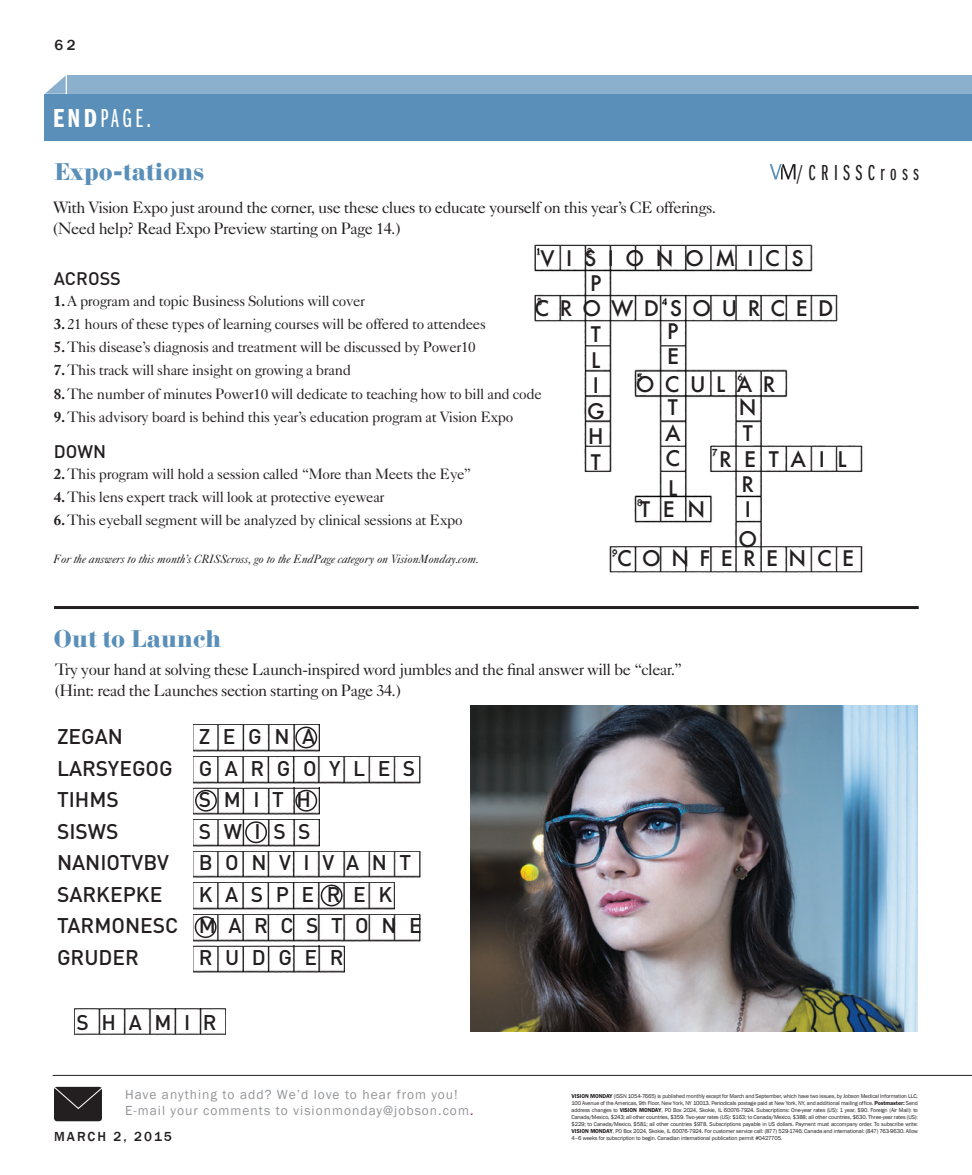
<style>
.page{position:relative;width:972px;height:1175px;background:#fff}
.page>*{position:absolute;margin:0;border:0;box-sizing:border-box;transform-origin:0 0}
.Promo_Text{font:27px "Franklin Gothic Book X Cmpr";color:#fff}
.Subhead{font:800 24px "Didona";letter-spacing:.01em;color:#598fb8}
.Promo_Text-2{font:22.5px "Franklin Gothic Book X Cmpr";letter-spacing:.25em;color:#231f20}
.t1{font:500 21px "DIN";letter-spacing:.59em;color:#231f20}
.t2{font:500 21px "Futura";letter-spacing:.5em;color:#231f20}
.t3{font:500 21px "DIN";color:#231f20}
.t4{font:500 21px "Futura";letter-spacing:.55em;color:#231f20}
.t5{font:500 18px "DIN";color:#231f20}
.t6{font:16.5px/21px "Caslon Five Forty";letter-spacing:-.035em;color:#231f20}
.Promo_Text-3{font:15px "Caslon Five Forty";letter-spacing:-.025em;color:#231f20}
.CATEGORY{font:500 15px "Franklin Gothic";color:#231f20}
.Promo_Text-4{font:13.5px/16.2px "Franklin Gothic";letter-spacing:.075em;color:#939598}
.CATEGORY-2{font:500 13.5px "Franklin Gothic";letter-spacing:.15em;color:#231f20}
.Promo_Text-5{font:italic 12px "Caslon Five Forty";letter-spacing:-.01em;color:#231f20}
.t7{font:5.7px/6.9px "Franklin Gothic";letter-spacing:-.02em;color:#231f20;text-align:justify}
.s1{font-family:"Franklin Gothic Demi Cmpr"}
.s2{font-family:"Adobe Caslon Pro";font-weight:700}
.s3{color:#86216b}
.s4{font-weight:600}
</style>
<div class="page">
<img style="left:534px;top:244px;width:329px;height:329px">
<hr style="left:53px;top:1075px;width:919px;height:1px;background:#231f20">
<div style="left:67px;top:75px;width:905px;height:47px;background:#8bb0cd"></div>
<div style="left:45px;top:94px;width:927px;height:46px;background:#598fb8"></div>
<svg style="left:45px;top:75px;width:21px;height:19px"></svg>
<div style="left:54px;top:1086px;width:48px;height:35px;background:#231f20;border-radius:3px"></div>
<svg style="left:54px;top:1086px;width:48px;height:23px"></svg>
<hr style="left:54px;top:606px;width:865px;height:3px;background:#231f20">
<svg style="left:770px;top:164px;width:26px;height:15px"></svg>
<img style="left:471px;top:705px;width:447px;height:326px">
<img style="left:194px;top:724px;width:126px;height:28px">
<img style="left:194px;top:756px;width:227px;height:27px">
<img style="left:194px;top:788px;width:126px;height:27px">
<img style="left:194px;top:819px;width:126px;height:27px">
<img style="left:194px;top:851px;width:227px;height:27px">
<img style="left:194px;top:882px;width:201px;height:28px">
<img style="left:194px;top:914px;width:227px;height:27px">
<img style="left:194px;top:945px;width:151px;height:28px">
<img style="left:74px;top:1008px;width:152px;height:27px">
<div style="left:295px;top:726px;width:22px;height:22px;border:2px solid #231f20;border-radius:50%"></div>
<div style="left:295px;top:789px;width:22px;height:22px;border:2px solid #231f20;border-radius:50%"></div>
<div style="left:195px;top:789px;width:22px;height:22px;border:2px solid #231f20;border-radius:50%"></div>
<div style="left:245px;top:821px;width:22px;height:22px;border:2px solid #231f20;border-radius:50%"></div>
<div style="left:321px;top:884px;width:22px;height:22px;border:2px solid #231f20;border-radius:50%"></div>
<div style="left:195px;top:916px;width:22px;height:22px;border:2px solid #231f20;border-radius:50%"></div>
<p class="CATEGORY" style="left:54px;top:36px;width:23px">62</p>
<p class="Promo_Text" style="left:53px;top:104px;width:100px"><span class="s1">END</span>PAGE.</p>
<p class="Subhead" style="left:54px;top:158px;width:151px">Expo-tations</p>
<p class="t6" style="left:53px;top:197px;width:665px">With Vision Expo just around the corner, use these clues to educate yourself on this year’s CE offerings. (Need help? Read Expo Preview starting on Page 14.)</p>
<p class="Promo_Text-2" style="left:797px;top:161px;width:123px">/CRISSCross</p>
<p class="t4" style="left:541px;top:243px;width:265px">VISIONOMICS</p>
<p class="t2" style="left:535px;top:294px;width:300px">CROWDSOURCED</p>
<p class="t5" style="left:54px;top:267px;width:68px">ACROSS</p>
<p class="Promo_Text-3" style="left:54px;top:292px;width:313px"><span class="s2">1.</span> A program and topic Business Solutions will cover</p>
<p class="Promo_Text-3" style="left:54px;top:315px;width:434px"><span class="s2">3.</span> 21 hours of these types of learning courses will be offered to attendees</p>
<p class="Promo_Text-3" style="left:54px;top:338px;width:423px"><span class="s2">5.</span> This disease’s diagnosis and treatment will be discussed by Power10</p>
<p class="Promo_Text-3" style="left:54px;top:361px;width:299px"><span class="s2">7.</span> This track will share insight on growing a brand</p>
<p class="Promo_Text-3" style="left:54px;top:384px;width:489px"><span class="s2">8.</span> The number of minutes Power10 will dedicate to teaching how to bill and code</p>
<p class="Promo_Text-3" style="left:54px;top:407px;width:461px"><span class="s2">9.</span> This advisory board is behind this year’s education program at Vision Expo</p>
<p class="t5" style="left:54px;top:439px;width:54px">DOWN</p>
<p class="Promo_Text-3" style="left:54px;top:464px;width:419px"><span class="s2">2.</span> This program will hold a session called “More than Meets the Eye”</p>
<p class="Promo_Text-3" style="left:54px;top:487px;width:332px"><span class="s2">4.</span> This lens expert track will look at protective eyewear</p>
<p class="Promo_Text-3" style="left:54px;top:511px;width:410px"><span class="s2">6.</span> This eyeball segment will be analyzed by clinical sessions at Expo</p>
<p class="t2" style="left:590px;top:269px;width:13px">P</p>
<p class="t2" style="left:591px;top:320px;width:12px">T</p>
<p class="t2" style="left:591px;top:345px;width:11px">L</p>
<p class="t2" style="left:593px;top:371px;width:8px">I</p>
<p class="t2" style="left:587px;top:396px;width:19px">G</p>
<p class="t2" style="left:588px;top:422px;width:17px">H</p>
<p class="t2" style="left:591px;top:447px;width:12px">T</p>
<p class="t2" style="left:667px;top:316px;width:13px">P</p>
<p class="t2" style="left:667px;top:342px;width:13px">E</p>
<p class="t2" style="left:668px;top:393px;width:12px">T</p>
<p class="t2" style="left:665px;top:418px;width:17px">A</p>
<p class="t2" style="left:666px;top:444px;width:16px">C</p>
<p class="t2" style="left:668px;top:474px;width:11px">L</p>
<p class="t2" style="left:636px;top:369px;width:141px">OCULAR</p>
<p class="t2" style="left:739px;top:393px;width:19px">N</p>
<p class="t2" style="left:743px;top:418px;width:12px">T</p>
<p class="t2" style="left:742px;top:469px;width:14px">R</p>
<p class="t2" style="left:745px;top:495px;width:8px">I</p>
<p class="t2" style="left:738px;top:525px;width:20px">O</p>
<p class="t2" style="left:719px;top:444px;width:129px">RETAIL</p>
<p class="t2" style="left:640px;top:495px;width:66px">TEN</p>
<p class="t2" style="left:617px;top:544px;width:239px">CONFERENCE</p>
<p class="Promo_Text-5" style="left:53px;top:552px;width:427px">For the answers to this month’s CRISScross, go to the EndPage category on VisionMonday.com.</p>
<p class="Subhead" style="left:54px;top:624px;width:169px">Out to Launch</p>
<p class="t6" style="left:55px;top:659px;width:630px">Try your hand at solving these Launch-inspired word jumbles and the final answer will be “clear.” (Hint: read the Launches section starting on Page 34.)</p>
<p class="t1" style="left:57px;top:723px;width:67px">ZEGAN</p>
<p class="t3" style="left:57px;top:755px;width:117px">LARSYEGOG</p>
<p class="t1" style="left:57px;top:786px;width:63px">TIHMS</p>
<p class="t1" style="left:57px;top:818px;width:63px">SISWS</p>
<p class="t3" style="left:57px;top:849px;width:114px">NANIOTVBV</p>
<p class="t3" style="left:57px;top:881px;width:107px">SARKEPKE</p>
<p class="t3" style="left:57px;top:912px;width:123px">TARMONESC</p>
<p class="t1" style="left:57px;top:944px;width:83px">GRUDER</p>
<p class="t1" style="left:199px;top:723px;width:118px">ZEGNA</p>
<p class="t1" style="left:199px;top:755px;width:218px">GARGOYLES</p>
<p class="t1" style="left:199px;top:786px;width:114px">SMITH</p>
<p class="t1" style="left:199px;top:818px;width:113px">SWISS</p>
<p class="t1" style="left:199px;top:849px;width:214px">BONVIVANT</p>
<p class="t1" style="left:199px;top:881px;width:195px">KASPEREK</p>
<p class="t1" style="left:199px;top:912px;width:225px">MARCSTONE</p>
<p class="t1" style="left:199px;top:944px;width:146px">RUDGER</p>
<p class="t1" style="left:77px;top:1008px;width:142px">SHAMIR</p>
<p class="Promo_Text-4" style="left:125px;top:1086px;width:350px">Have anything to add? We’d love to hear from you!<br>E-mail your comments to visionmonday@jobson.com<span class="s3">.</span></p>
<p class="t7" style="left:571px;top:1093px;width:348px"><span class="s4">VISION MONDAY</span> (ISSN 1054-7665) is published monthly except for March and September, which have two issues, by Jobson Medical Information LLC, 100 Avenue of the Americas, 9th Floor, New York, NY 10013. Periodicals postage paid at New York, NY, and additional mailing office. <span class="s4">Postmaster:</span> Send address changes to <span class="s4">VISION MONDAY</span>, PO Box 2024, Skokie, IL 60076-7924. Subscriptions: One-year rates (US): 1 year, $90. Foreign (Air Mail): to Canada/Mexico, $243; all other countries, $359. Two-year rates (US): $163; to Canada/Mexico, $388; all other countries, $630. Three-year rates (US): $229; to Canada/Mexico, $581; all other countries $978. Subscriptions payable in US dollars. Payment must accompany order. To subscribe write:<br><span class="s4">VISION MONDAY</span>, PO Box 2024, Skokie, IL 60076-7924. For customer service call: (877) 529-1746; Canada and international: (847) 763-9630. Allow 4–6 weeks for subscription to begin. Canadian international publication permit #0427705.</p>
<p class="CATEGORY-2" style="left:54px;top:1128px;width:119px">MARCH 2, 2015</p>
</div>
